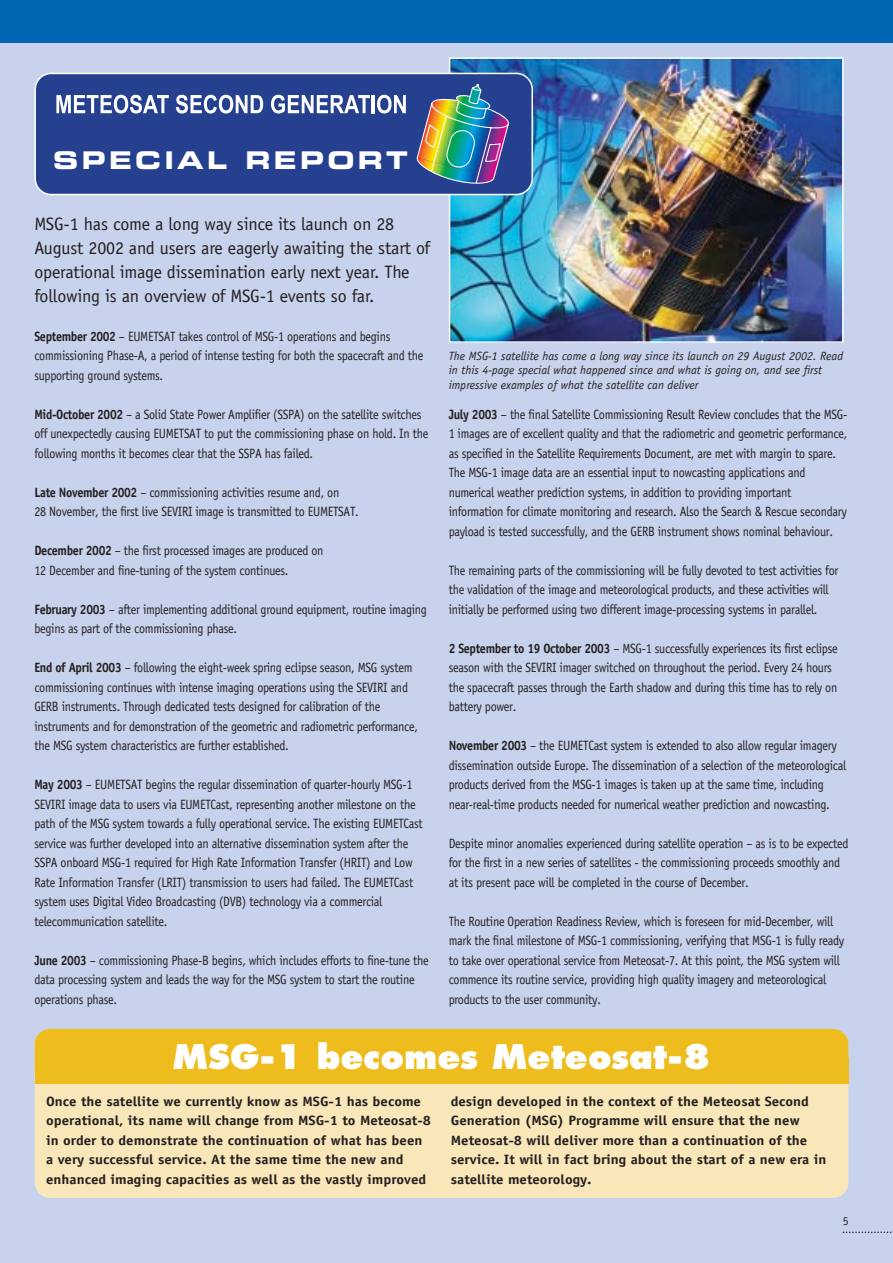
<style>
.page{position:relative;width:893px;height:1263px;background:#fff}
.page>*{position:absolute;margin:0;border:0;box-sizing:border-box;transform-origin:0 0}
.t1{font:800 33px "Futura";color:#fff}
.t2{font:24.3px "Eurostile Bold Extended Two";letter-spacing:.135em;color:#fff}
.t3{font:18px/24px "Officina Sans";letter-spacing:-.01em;color:#231f1f}
.t4{font:13.5px/19.5px "Officina Sans";letter-spacing:-.025em;color:#231f1f;scale:.9 1}
.t5{font:700 13.5px/19.5px "Officina Sans";color:#231f1f;scale:1.1 1}
.t6{font:italic 12px/14.4px "Officina Sans";color:#231f1f}
.t7{font:12px "Officina Sans";color:#231f1f}
.s1{font-weight:700}
</style>
<div class="page">
<div style="left:0;top:0;width:892px;height:1263px;background:#c7d2ec"></div>
<svg style="left:842px;top:1232px;width:50px;height:1px"></svg>
<div style="left:0;top:0;width:892px;height:43px;background:#0066b3"></div>
<img style="left:452px;top:60px;width:388px;height:280px">
<div style="left:449px;top:57px;width:394px;height:286px;border:2px solid #fff"></div>
<div style="left:35px;top:1029px;width:813px;height:169px;background:#f9e7ba;border-radius:16px"></div>
<div style="left:35px;top:1029px;width:813px;height:55px;background:#eebc1c;border-radius:16px"></div>
<div style="left:35px;top:1058px;width:813px;height:26px;background:#eebc1c"></div>
<div style="left:35px;top:73px;width:497px;height:122px;background:#25408e;border-radius:16px"></div>
<div style="left:34px;top:73px;width:499px;height:122px;border:2px solid #fff;border-radius:16px"></div>
<svg style="left:56px;top:95px;width:113px;height:19px"></svg>
<svg style="left:176px;top:95px;width:87px;height:19px"></svg>
<svg style="left:271px;top:95px;width:99px;height:19px"></svg>
<hr style="left:372px;top:95px;width:3px;height:18px;background:#fff">
<svg style="left:377px;top:95px;width:29px;height:19px"></svg>
<img style="left:416px;top:83px;width:93px;height:101px">
<h2 class="t2" style="left:53px;top:151px;width:356px">SPECIAL REPORT</h2>
<h3 class="t3" style="left:34px;top:213px;width:397px">MSG-1 has come a long way since its launch on 28<br>August 2002 and users are eagerly awaiting the start of operational image dissemination early next year. The following is an overview of MSG-1 events so far.</h3>
<p class="t4" style="left:34px;top:328px;width:434px"><span class="s1">September 2002</span> – EUMETSAT takes control of MSG-1 operations and begins commissioning Phase-A, a period of intense testing for both the spacecraft and the supporting ground systems.</p>
<p class="t4" style="left:34px;top:406px;width:439px"><span class="s1">Mid-October 2002</span> – a Solid State Power Amplifier (SSPA) on the satellite switches off unexpectedly causing EUMETSAT to put the commissioning phase on hold. In the following months it becomes clear that the SSPA has failed.</p>
<p class="t4" style="left:34px;top:484px;width:362px"><span class="s1">Late November 2002</span> – commissioning activities resume and, on<br>28 November, the first live SEVIRI image is transmitted to EUMETSAT.</p>
<p class="t4" style="left:34px;top:542px;width:323px"><span class="s1">December 2002</span> – the first processed images are produced on<br>12 December and fine-tuning of the system continues.</p>
<p class="t4" style="left:34px;top:601px;width:437px"><span class="s1">February 2003</span> – after implementing additional ground equipment, routine imaging begins as part of the commissioning phase.</p>
<p class="t4" style="left:34px;top:659px;width:427px"><span class="s1">End of April 2003</span> – following the eight-week spring eclipse season, MSG system commissioning continues with intense imaging operations using the SEVIRI and GERB instruments. Through dedicated tests designed for calibration of the instruments and for demonstration of the geometric and radiometric performance, the MSG system characteristics are further established.</p>
<p class="t4" style="left:34px;top:776px;width:433px"><span class="s1">May 2003</span> – EUMETSAT begins the regular dissemination of quarter-hourly MSG-1<br>SEVIRI image data to users via EUMETCast, representing another milestone on the path of the MSG system towards a fully operational service. The existing EUMETCast service was further developed into an alternative dissemination system after the SSPA onboard MSG-1 required for High Rate Information Transfer (HRIT) and Low Rate Information Transfer (LRIT) transmission to users had failed. The EUMETCast system uses Digital Video Broadcasting (DVB) technology via a commercial telecommunication satellite.</p>
<p class="t4" style="left:34px;top:952px;width:439px"><span class="s1">June 2003</span> – commissioning Phase-B begins, which includes efforts to fine-tune the data processing system and leads the way for the MSG system to start the routine operations phase.</p>
<p class="t6" style="left:449px;top:350px;width:396px">The MSG-1 satellite has come a long way since its launch on 29 August 2002. Read in this 4-page special what happened since and what is going on, and see first impressive examples of what the satellite can deliver</p>
<p class="t4" style="left:448px;top:405px;width:444px"><span class="s1">July 2003</span> – the final Satellite Commissioning Result Review concludes that the MSG-1 images are of excellent quality and that the radiometric and geometric performance, as specified in the Satellite Requirements Document, are met with margin to spare.<br>The MSG-1 image data are an essential input to nowcasting applications and numerical weather prediction systems, in addition to providing important information for climate monitoring and research. Also the Search &amp; Rescue secondary payload is tested successfully, and the GERB instrument shows nominal behaviour.</p>
<p class="t4" style="left:448px;top:562px;width:434px">The remaining parts of the commissioning will be fully devoted to test activities for the validation of the image and meteorological products, and these activities will initially be performed using two different image-processing systems in parallel.</p>
<p class="t4" style="left:448px;top:640px;width:434px"><span class="s1">2 September to 19 October 2003</span> – MSG-1 successfully experiences its first eclipse season with the SEVIRI imager switched on throughout the period. Every 24 hours the spacecraft passes through the Earth shadow and during this time has to rely on battery power.</p>
<p class="t4" style="left:448px;top:737px;width:443px"><span class="s1">November 2003</span> – the EUMETCast system is extended to also allow regular imagery dissemination outside Europe. The dissemination of a selection of the meteorological products derived from the MSG-1 images is taken up at the same time, including near-real-time products needed for numerical weather prediction and nowcasting.</p>
<p class="t4" style="left:448px;top:834px;width:446px">Despite minor anomalies experienced during satellite operation – as is to be expected for the first in a new series of satellites - the commissioning proceeds smoothly and at its present pace will be completed in the course of December.</p>
<p class="t4" style="left:448px;top:912px;width:441px">The Routine Operation Readiness Review, which is foreseen for mid-December, will mark the final milestone of MSG-1 commissioning, verifying that MSG-1 is fully ready to take over operational service from Meteosat-7. At this point, the MSG system will commence its routine service, providing high quality imagery and meteorological products to the user community.</p>
<h1 class="t1" style="left:172px;top:1042px;width:539px">MSG-1 becomes Meteosat-8</h1>
<p class="t5" style="left:46px;top:1093px;width:351px">Once the satellite we currently know as MSG-1 has become operational, its name will change from MSG-1 to Meteosat-8 in order to demonstrate the continuation of what has been a very successful service. At the same time the new and enhanced imaging capacities as well as the vastly improved</p>
<p class="t5" style="left:451px;top:1093px;width:343px">design developed in the context of the Meteosat Second Generation (MSG) Programme will ensure that the new Meteosat-8 will deliver more than a continuation of the service. It will in fact bring about the start of a new era in satellite meteorology.</p>
<p class="t7" style="left:842px;top:1216px;width:7px">5</p>
</div>
